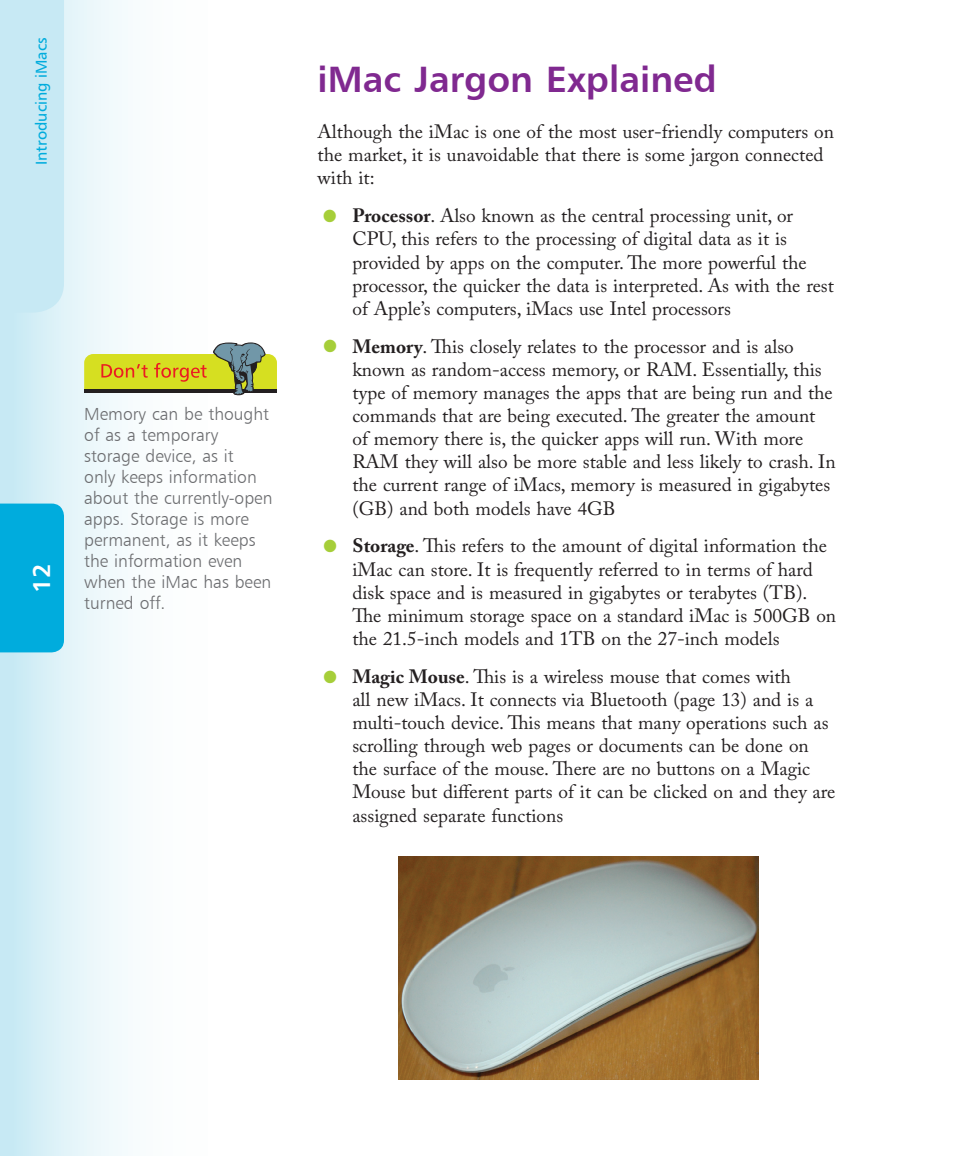
<style>
.page{position:relative;width:953px;height:1156px;background:#fff}
.page>*{position:absolute;margin:0;border:0;box-sizing:border-box;transform-origin:0 0}
.Heading{font:36.75px "Humanist 777 BT Bold B";color:#802990}
.t1{font:24.5px "Humanist 777 BT Bold B";color:#fff}
.inline_list{font:19.25px/23.1px "Adobe Caslon Pro";color:#231f20}
.Body_text{font:19.25px/23.1px "Adobe Caslon Pro";color:#231f20}
.Icontext{font:17.5px/21px "Humanist 777 BT Light B";color:#6c6d70}
.t2{font:15.75px "Humanist 777 BT Roman B";color:#00acdd}
.s1{font-family:"Humanist 777 BT Bold B";font-size:42px;color:#a6ce39}
.s2{font-weight:700}
</style>
<div class="page">
<div style="left:0;top:0;width:288px;height:1156px;background:linear-gradient(to right,#d3eef6,#fff)"></div>
<div style="left:0;top:504px;width:64px;height:148px;background:#00acdd"></div>
<div style="left:0;top:0;width:64px;height:313px;background:#c7e9f4"></div>
<svg style="left:84px;top:343px;width:193px;height:52px"></svg>
<img style="left:398px;top:856px;width:360px;height:224px">
<p class="t2" style="left:31px;top:165px;width:129px;rotate:-90deg">Introducing iMacs</p>
<p class="t1" style="left:26px;top:592px;width:31px;rotate:-90deg">12</p>
<p class="Icontext" style="left:84px;top:403px;width:190px">Memory can be thought of as a temporary storage device, as it<br>only keeps information about the currently-open apps. Storage is more permanent, as it keeps the information even when the iMac has been turned off.</p>
<p class="Heading" style="left:317px;top:56px;width:400px">iMac Jargon Explained</p>
<p class="Body_text" style="left:317px;top:120px;width:518px">Although the iMac is one of the most user-friendly computers on the market, it is unavoidable that there is some jargon connected with it:</p>
<p class="inline_list" style="left:352px;top:204px;width:483px;text-indent:-35px"><span class="s1">•</span> <span class="s2">Processor</span>. Also known as the central processing unit, or CPU, this refers to the processing of digital data as it is provided by apps on the computer. The more powerful the processor, the quicker the data is interpreted. As with the rest of Apple’s computers, iMacs use Intel processors</p>
<p class="inline_list" style="left:352px;top:335px;width:484px;text-indent:-35px"><span class="s1">•</span> <span class="s2">Memory</span>. This closely relates to the processor and is also known as random-access memory, or RAM. Essentially, this type of memory manages the apps that are being run and the commands that are being executed. The greater the amount of memory there is, the quicker apps will run. With more RAM they will also be more stable and less likely to crash. In the current range of iMacs, memory is measured in gigabytes (GB) and both models have 4GB</p>
<p class="inline_list" style="left:352px;top:534px;width:485px;text-indent:-35px"><span class="s1">•</span> <span class="s2">Storage</span>. This refers to the amount of digital information the iMac can store. It is frequently referred to in terms of hard disk space and is measured in gigabytes or terabytes (TB).<br>The minimum storage space on a standard iMac is 500GB on the 21.5-inch models and 1TB on the 27-inch models</p>
<p class="inline_list" style="left:352px;top:665px;width:484px;text-indent:-35px"><span class="s1">•</span> <span class="s2">Magic Mouse</span>. This is a wireless mouse that comes with<br>all new iMacs. It connects via Bluetooth (page 13) and is a multi-touch device. This means that many operations such as scrolling through web pages or documents can be done on the surface of the mouse. There are no buttons on a Magic Mouse but different parts of it can be clicked on and they are assigned separate functions</p>
</div>
